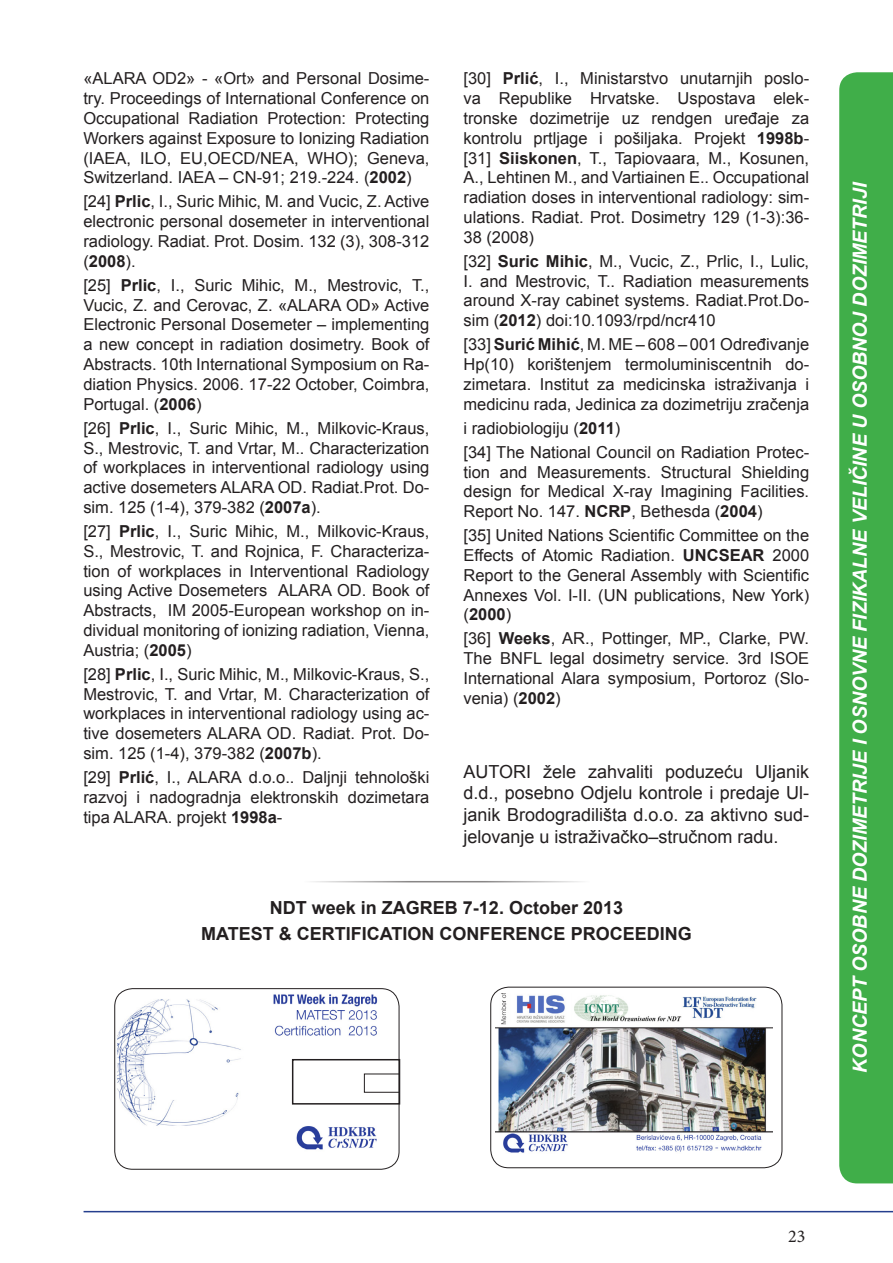
<style>
.page{position:relative;width:893px;height:1263px;background:#fff}
.page>*{position:absolute;margin:0;border:0;box-sizing:border-box;transform-origin:0 0}
.Heading_3{font:italic 700 19.5px "Arial";letter-spacing:-.005em;color:#fff}
.t1{font:18px/21.6px "Arial";color:#231f20;text-align:justify}
.t2{font:700 18px "Arial";color:#231f20}
.t3{font:18px "Minion Pro";color:#231f20}
.t4{font:16.5px/19.8px "Arial";color:#231f20;text-align:justify}
.s1{font-weight:700}
</style>
<div class="page">
<hr style="left:84px;top:1211px;width:809px;height:1px;background:#253f8e">
<div style="left:839px;top:72px;width:54px;height:1111px;background:#40ae49"></div>
<img style="left:114px;top:988px;width:267px;height:162px">
<div style="left:114px;top:988px;width:285px;height:181px;border:1px solid #231f20;border-radius:18px"></div>
<div style="left:292px;top:1059px;width:108px;height:45px;border:2px solid #231f20"></div>
<div style="left:364px;top:1073px;width:36px;height:20px;border:1px solid #231f20"></div>
<img style="left:496px;top:993px;width:276px;height:160px">
<div style="left:490px;top:987px;width:292px;height:181px;border:1px solid #231f20;border-radius:18px"></div>
<p class="t4" style="left:83px;top:69px;width:348px">«ALARA OD2» - «Ort» and Personal Dosime&shy;try. Proceedings of International Conference on Occupational Radiation Protection: Protecting Workers against Exposure to Ionizing Radiation (IAEA, ILO, EU,OECD/NEA, WHO); Geneva, Switzerland. IAEA – CN-91; 219.-224. (<span class="s1">2002</span>)</p>
<p class="t4" style="left:83px;top:192px;width:348px">[24] <span class="s1">Prlic</span>, I., Suric Mihic, M. and Vucic, Z. Active electronic personal dosemeter in interventional radiology. Radiat. Prot. Dosim. 132 (3), 308-312 (<span class="s1">2008</span>).</p>
<p class="t4" style="left:83px;top:275px;width:348px">[25] <span class="s1">Prlic</span>, I., Suric Mihic, M., Mestrovic, T., Vucic, Z. and Cerovac, Z. «ALARA OD» Active Electronic Personal Dosemeter – implementing a new concept in radiation dosimetry. Book of Abstracts. 10th International Symposium on Ra&shy;diation Physics. 2006. 17-22 October, Coimbra, Portugal. (<span class="s1">2006</span>)</p>
<p class="t4" style="left:83px;top:418px;width:348px">[26] <span class="s1">Prlic</span>, I., Suric Mihic, M., Milkovic-Kraus, S., Mestrovic, T. and Vrtar, M.. Characterization of workplaces in interventional radiology using active dosemeters ALARA OD. Radiat.Prot. Do&shy;sim. 125 (1-4), 379-382 (<span class="s1">2007a</span>).</p>
<p class="t4" style="left:83px;top:521px;width:348px">[27] <span class="s1">Prlic</span>, I., Suric Mihic, M., Milkovic-Kraus, S., Mestrovic, T. and Rojnica, F. Characteriza&shy;tion of workplaces in Interventional Radiology using Active Dosemeters ALARA OD. Book of Abstracts, IM 2005-European workshop on in&shy;dividual monitoring of ionizing radiation, Vienna, Austria; (<span class="s1">2005</span>)</p>
<p class="t4" style="left:83px;top:664px;width:348px">[28] <span class="s1">Prlic</span>, I., Suric Mihic, M., Milkovic-Kraus, S., Mestrovic, T. and Vrtar, M. Characterization of workplaces in interventional radiology using ac&shy;tive dosemeters ALARA OD. Radiat. Prot. Do&shy;sim. 125 (1-4), 379-382 (<span class="s1">2007b</span>).</p>
<p class="t4" style="left:83px;top:767px;width:348px">[29] <span class="s1">Prlić</span>, I., ALARA d.o.o.. Daljnji tehnološki razvoj i nadogradnja elektronskih dozimetara tipa ALARA. projekt <span class="s1">1998a</span>-</p>
<p class="t4" style="left:463px;top:69px;width:347px">[30] <span class="s1">Prlić</span>, I., Ministarstvo unutarnjih poslo&shy;va Republike Hrvatske. Uspostava elek&shy;tronske dozimetrije uz rendgen uređaje za kontrolu prtljage i pošiljaka. Projekt <span class="s1">1998b</span>-[31] <span class="s1">Siiskonen</span>, T., Tapiovaara, M., Kosunen, A., Lehtinen M., and Vartiainen E.. Occupational radiation doses in interventional radiology: sim&shy;ulations. Radiat. Prot. Dosimetry 129 (1-3):36- 38 (2008)</p>
<p class="t4" style="left:463px;top:251px;width:347px">[32] <span class="s1">Suric Mihic</span>, M., Vucic, Z., Prlic, I., Lulic, I. and Mestrovic, T.. Radiation measurements around X-ray cabinet systems. Radiat.Prot.Do&shy;sim (<span class="s1">2012</span>) doi:10.1093/rpd/ncr410</p>
<p class="t4" style="left:463px;top:335px;width:347px">[33] <span class="s1">Surić Mihić</span>, M. ME – 608 – 001 Određivanje Hp(10) korištenjem termoluminiscentnih do&shy;zimetara. Institut za medicinska istraživanja i medicinu rada, Jedinica za dozimetriju zračenja</p>
<p class="t4" style="left:463px;top:418px;width:158px">i radiobiologiju (<span class="s1">2011</span>)</p>
<p class="t4" style="left:463px;top:442px;width:347px">[34] The National Council on Radiation Protec&shy;tion and Measurements. Structural Shielding design for Medical X-ray Imagining Facilities.<br>Report No. 147. <span class="s1">NCRP</span>, Bethesda (<span class="s1">2004</span>)</p>
<p class="t4" style="left:463px;top:526px;width:347px">[35] United Nations Scientific Committee on the Effects of Atomic Radiation. <span class="s1">UNCSEAR</span> 2000<br>Report to the General Assembly with Scientific Annexes Vol. I-II. (UN publications, New York) (<span class="s1">2000</span>)</p>
<p class="t4" style="left:463px;top:629px;width:347px">[36] <span class="s1">Weeks</span>, AR., Pottinger, MP., Clarke, PW.<br>The BNFL legal dosimetry service. 3rd ISOE International Alara symposium, Portoroz (Slo&shy;venia) (<span class="s1">2002</span>)</p>
<p class="t1" style="left:463px;top:761px;width:347px">AUTORI žele zahvaliti poduzeću Uljanik d.d., posebno Odjelu kontrole i predaje Ul&shy;janik Brodogradilišta d.o.o. za aktivno sud&shy;jelovanje u istraživačko–stručnom radu.</p>
<p class="t2" style="left:270px;top:896px;width:355px">NDT week in ZAGREB 7-12. October 2013</p>
<p class="t2" style="left:201px;top:922px;width:492px">MATEST &amp; CERTIFICATION CONFERENCE PROCEEDING</p>
<p class="Heading_3" style="left:847px;top:1073px;width:892px;rotate:-90deg">KONCEPT OSOBNE DOZIMETRIJE I OSNOVNE FIZIKALNE VELIČINE U OSOBNOJ DOZIMETRIJI</p>
<p class="t3" style="left:788px;top:1224px;width:19px">23</p>
</div>
